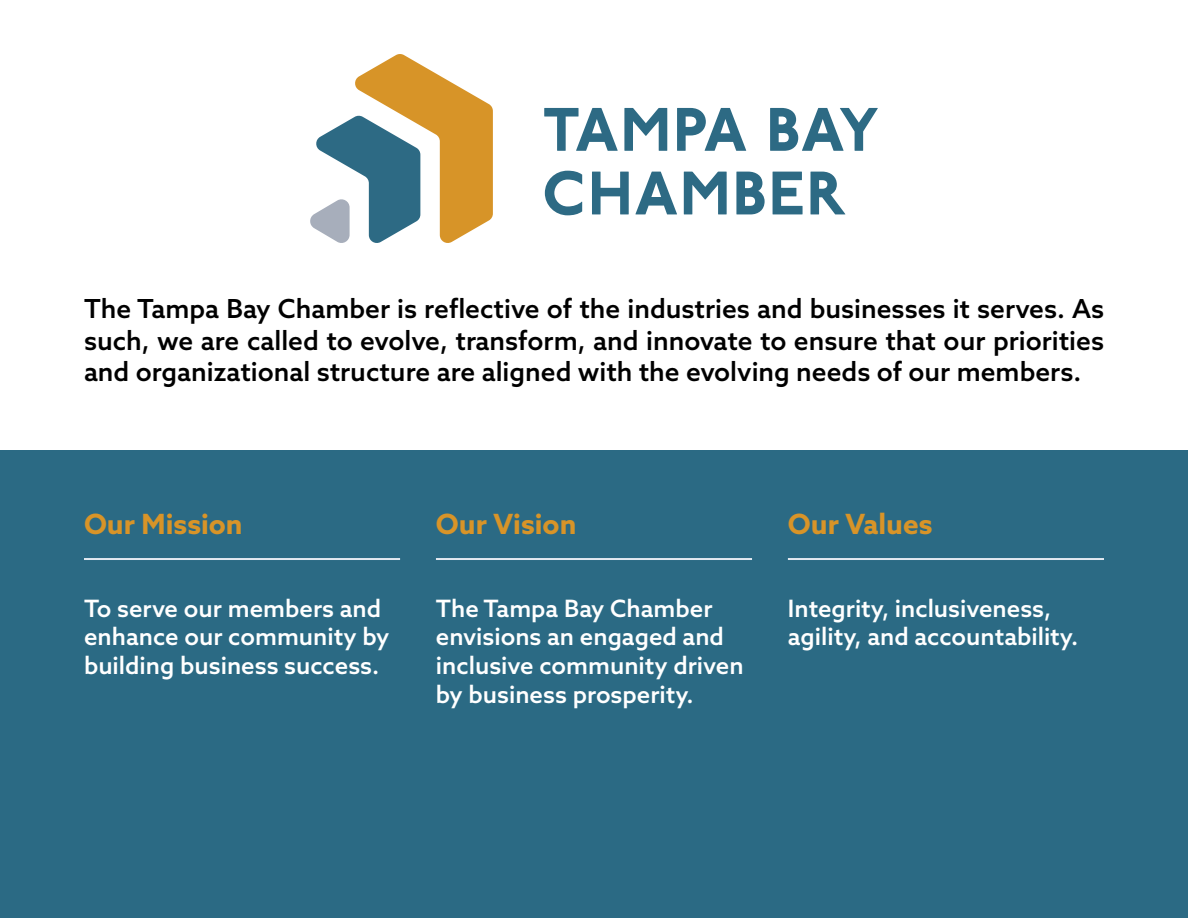
<style>
.page{position:relative;width:1188px;height:918px;background:#fff}
.page>*{position:absolute;margin:0;border:0;box-sizing:border-box;transform-origin:0 0}
.t1{font:700 27.9px "Azo Sans";color:#d89428}
.t2{font:500 26.25px/31.5px "Azo Sans";color:#000;text-align:justify}
.t3{font:500 23.85px/28.7px "Azo Sans";color:#fff}
</style>
<div class="page">
<div style="left:0;top:450px;width:1188px;height:468px;background:#2b6a84"></div>
<svg style="left:310px;top:54px;width:183px;height:189px"></svg>
<svg style="left:544px;top:108px;width:74px;height:43px"></svg>
<svg style="left:624px;top:108px;width:43px;height:43px"></svg>
<svg style="left:677px;top:108px;width:69px;height:43px"></svg>
<svg style="left:770px;top:108px;width:108px;height:43px"></svg>
<svg style="left:545px;top:171px;width:37px;height:44px"></svg>
<svg style="left:592px;top:172px;width:37px;height:42px"></svg>
<svg style="left:635px;top:172px;width:42px;height:42px"></svg>
<svg style="left:684px;top:172px;width:43px;height:42px"></svg>
<svg style="left:736px;top:172px;width:29px;height:42px"></svg>
<svg style="left:773px;top:172px;width:30px;height:42px"></svg>
<svg style="left:811px;top:172px;width:34px;height:42px"></svg>
<hr style="left:84px;top:558px;width:316px;height:2px;background:#e2e8f0">
<hr style="left:436px;top:558px;width:316px;height:2px;background:#e2e8f0">
<hr style="left:788px;top:558px;width:316px;height:2px;background:#e2e8f0">
<p class="t2" style="left:84px;top:292px;width:1022px">The Tampa Bay Chamber is reflective of the industries and businesses it serves. As such, we are called to evolve, transform, and innovate to ensure that our priorities and organizational structure are aligned with the evolving needs of our members.</p>
<p class="t1" style="left:84px;top:506px;width:160px">Our Mission</p>
<p class="t3" style="left:84px;top:593px;width:307px">To serve our members and enhance our community by building business success.</p>
<p class="t1" style="left:436px;top:506px;width:142px">Our Vision</p>
<p class="t3" style="left:436px;top:593px;width:309px">The Tampa Bay Chamber envisions an engaged and inclusive community driven by business prosperity.</p>
<p class="t1" style="left:788px;top:506px;width:146px">Our Values</p>
<p class="t3" style="left:788px;top:593px;width:292px">Integrity, inclusiveness, agility, and accountability.</p>
</div>
